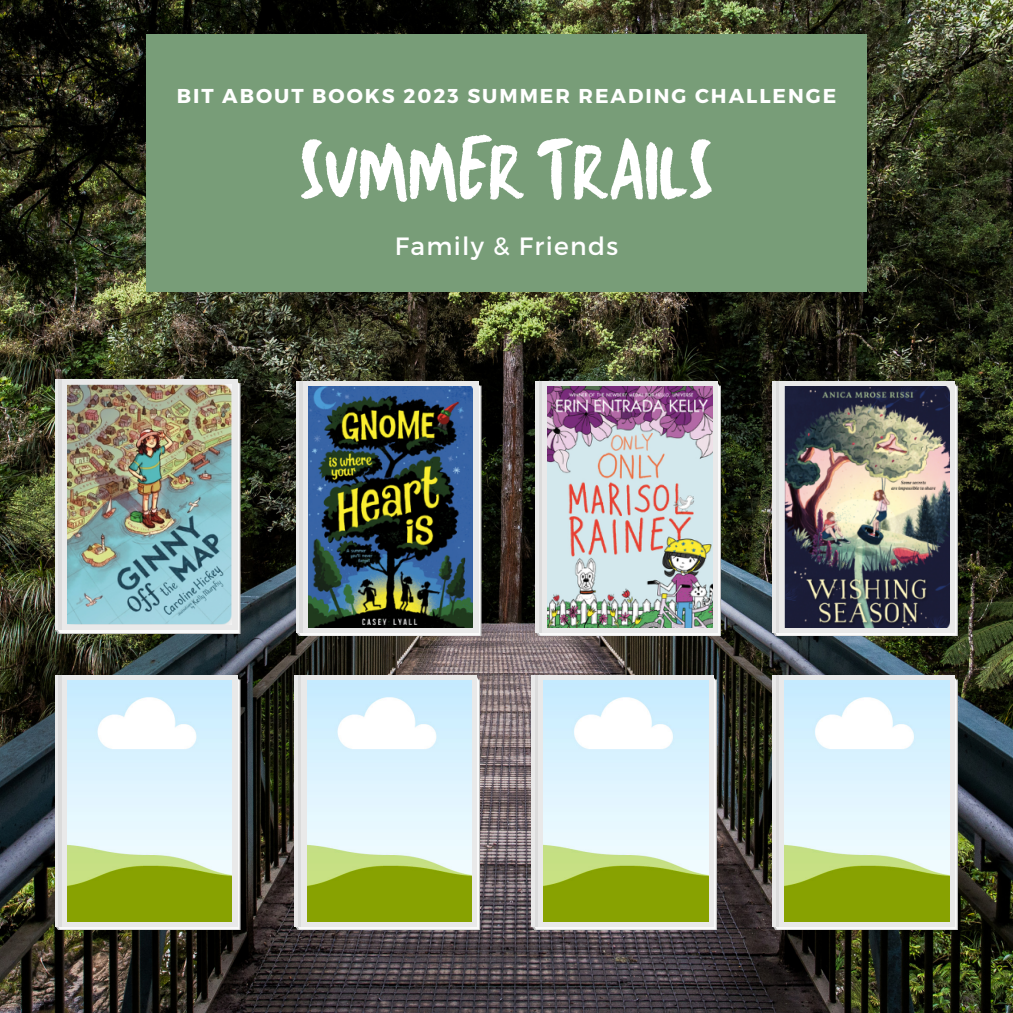
<style>
.page{position:relative;width:1013px;height:1013px;background:#fff}
.page>*{position:absolute;margin:0;border:0;box-sizing:border-box;transform-origin:0 0}
.t1{font:87.75px "TC Milo Regular";letter-spacing:-.01em;color:#fff}
.t2{font:25px "Montserrat";letter-spacing:.055em;color:#fff}
.t3{font:700 20.12px "Montserrat";letter-spacing:.1em;color:#fff}
</style>
<div class="page">
<img style="left:0;top:0;width:1012px;height:1012px">
<div style="left:146px;top:34px;width:720px;height:257px;background:#789d78"></div>
<svg style="left:298px;top:383px;width:182px;height:252px"></svg>
<svg style="left:296px;top:381px;width:182px;height:251px;background:#d9dbdd"></svg>
<img style="left:308px;top:386px;width:164px;height:241px">
<hr style="left:300px;top:381px;width:2px;height:251px;background:#dbdbdb">
<svg style="left:774px;top:383px;width:182px;height:252px"></svg>
<div style="left:772px;top:381px;width:182px;height:251px;background:#e9e9e9"></div>
<img style="left:784px;top:386px;width:165px;height:241px">
<hr style="left:776px;top:381px;width:2px;height:251px;background:#dbdbdb">
<svg style="left:537px;top:383px;width:183px;height:252px"></svg>
<div style="left:535px;top:381px;width:183px;height:251px;background:#e9e9e9"></div>
<img style="left:548px;top:386px;width:164px;height:241px">
<hr style="left:539px;top:381px;width:3px;height:251px;background:#dbdbdb">
<svg style="left:57px;top:380px;width:182px;height:253px"></svg>
<div style="left:55px;top:379px;width:182px;height:251px;background:#e9e9e9"></div>
<img style="left:67px;top:384px;width:165px;height:240px">
<hr style="left:59px;top:379px;width:2px;height:251px;background:#dbdbdb">
<svg style="left:57px;top:676px;width:182px;height:253px"></svg>
<div style="left:55px;top:675px;width:182px;height:251px;background:#e9e9e9"></div>
<img style="left:67px;top:680px;width:165px;height:241px">
<hr style="left:59px;top:675px;width:2px;height:251px;background:#dbdbdb">
<svg style="left:533px;top:676px;width:182px;height:253px"></svg>
<svg style="left:531px;top:675px;width:182px;height:251px;background:#e3e5de"></svg>
<img style="left:544px;top:680px;width:164px;height:241px">
<hr style="left:535px;top:675px;width:2px;height:251px;background:#dbdbdb">
<svg style="left:296px;top:676px;width:183px;height:253px"></svg>
<div style="left:295px;top:675px;width:182px;height:251px;background:#e9e9e9"></div>
<img style="left:307px;top:680px;width:164px;height:241px">
<hr style="left:298px;top:675px;width:3px;height:251px;background:#dbdbdb">
<svg style="left:774px;top:676px;width:182px;height:253px"></svg>
<div style="left:772px;top:675px;width:182px;height:251px;background:#e9e9e9"></div>
<img style="left:784px;top:680px;width:165px;height:241px">
<hr style="left:776px;top:675px;width:2px;height:251px;background:#dbdbdb">
<p class="t3" style="left:177px;top:83px;width:661px">BIT ABOUT BOOKS 2023 SUMMER READING CHALLENGE</p>
<p class="t1" style="left:299px;top:111px;width:416px">SUMMER TRAILS</p>
<p class="t2" style="left:395px;top:229px;width:225px">Family &amp; Friends</p>
</div>
